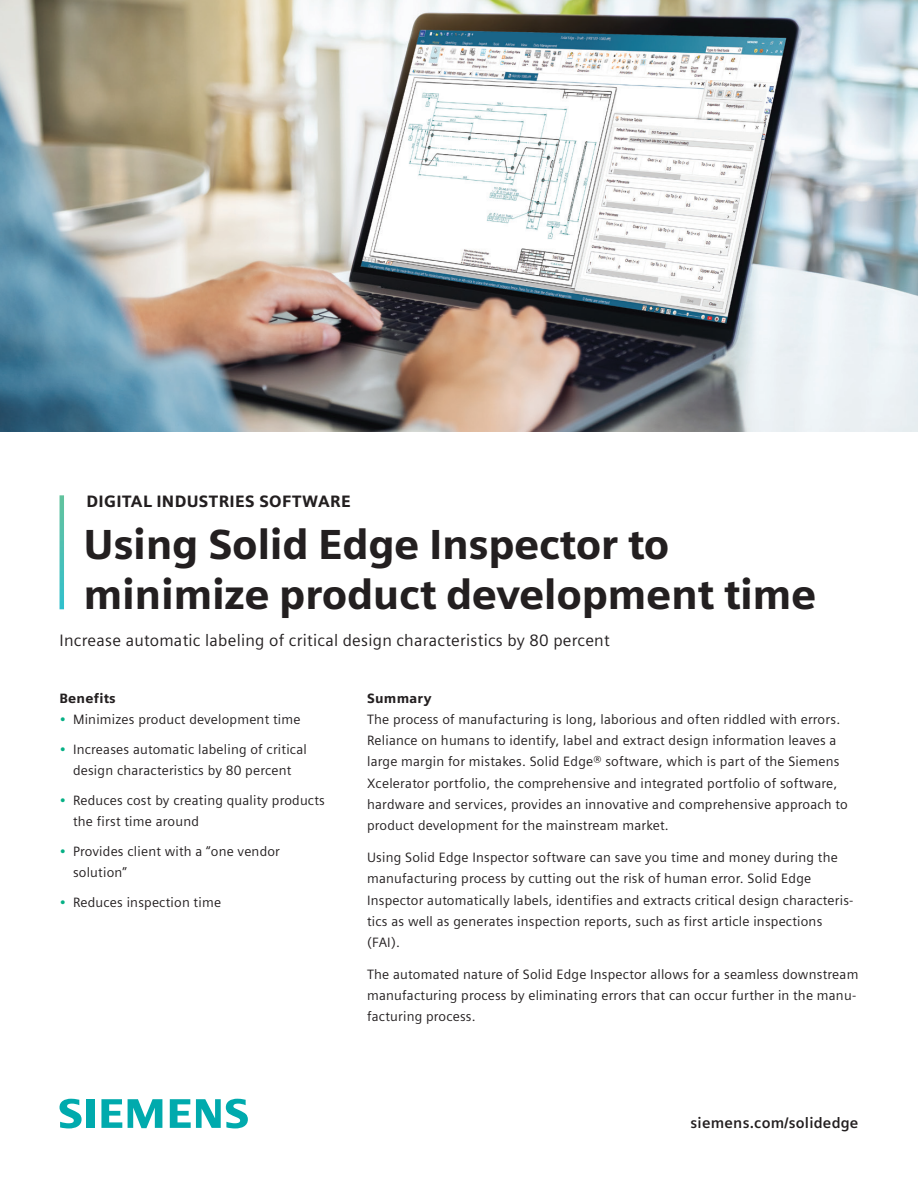
<style>
.page{position:relative;width:918px;height:1188px;background:#fff}
.page>*{position:absolute;margin:0;border:0;box-sizing:border-box;transform-origin:0 0}
.t1{font:900 42px/50.4px "Siemens Sans";letter-spacing:-.01em;color:#231f20}
.t2{font:16.5px "Siemens Sans";letter-spacing:.015em;color:#231f20}
.t3{font:900 16.5px "Siemens Sans";letter-spacing:.02em;color:#231f20}
.t4{font:700 15px "Siemens Sans";letter-spacing:.015em;color:#231f20}
.t5{font:13.5px/21.3px "Siemens Sans";letter-spacing:.015em;color:#231f20}
.t6{font:900 13.5px "Siemens Sans";letter-spacing:.015em;color:#231f20}
.s1{color:#05b085}
</style>
<div class="page">
<img style="left:0;top:0;width:918px;height:432px">
<svg style="left:60px;top:495px;width:4px;height:114px"></svg>
<svg style="left:60px;top:1099px;width:34px;height:29px"></svg>
<svg style="left:101px;top:1099px;width:21px;height:29px"></svg>
<svg style="left:128px;top:1099px;width:34px;height:29px"></svg>
<svg style="left:170px;top:1099px;width:78px;height:29px"></svg>
<p class="t3" style="left:87px;top:491px;width:266px">DIGITAL INDUSTRIES SOFTWARE</p>
<h1 class="t1" style="left:84px;top:519px;width:734px">Using Solid Edge Inspector to minimize product development time</h1>
<p class="t2" style="left:60px;top:631px;width:552px">Increase automatic labeling of critical design characteristics by 80 percent</p>
<p class="t6" style="left:60px;top:690px;width:58px">Benefits</p>
<p class="t5" style="left:60px;top:709px;width:243px"><span class="s1">•</span> Minimizes product development time</p>
<p class="t5" style="left:60px;top:738px;width:249px;text-align:center"><span class="s1">•</span> Increases automatic labeling of critical design characteristics by 80 percent</p>
<p class="t5" style="left:73px;top:789px;width:253px;text-indent:-14px"><span class="s1">•</span> Reduces cost by creating quality products the first time around</p>
<p class="t5" style="left:73px;top:840px;width:208px;text-indent:-14px"><span class="s1">•</span> Provides client with a “one vendor solution”</p>
<p class="t5" style="left:60px;top:891px;width:163px"><span class="s1">•</span> Reduces inspection time</p>
<p class="t6" style="left:367px;top:690px;width:66px">Summary</p>
<p class="t5" style="left:367px;top:709px;width:482px">The process of manufacturing is long, laborious and often riddled with errors.<br>Reliance on humans to identify, label and extract design information leaves a large margin for mistakes. Solid Edge® software, which is part of the Siemens Xcelerator portfolio, the comprehensive and integrated portfolio of software, hardware and services, provides an innovative and comprehensive approach to product development for the mainstream market.</p>
<p class="t5" style="left:367px;top:847px;width:488px">Using Solid Edge Inspector software can save you time and money during the manufacturing process by cutting out the risk of human error. Solid Edge Inspector automatically labels, identifies and extracts critical design characteris&shy;tics as well as generates inspection reports, such as first article inspections (FAI).</p>
<p class="t5" style="left:367px;top:964px;width:493px">The automated nature of Solid Edge Inspector allows for a seamless downstream manufacturing process by eliminating errors that can occur further in the manu&shy;facturing process.</p>
<p class="t4" style="left:691px;top:1115px;width:169px">siemens.com/solidedge</p>
</div>
